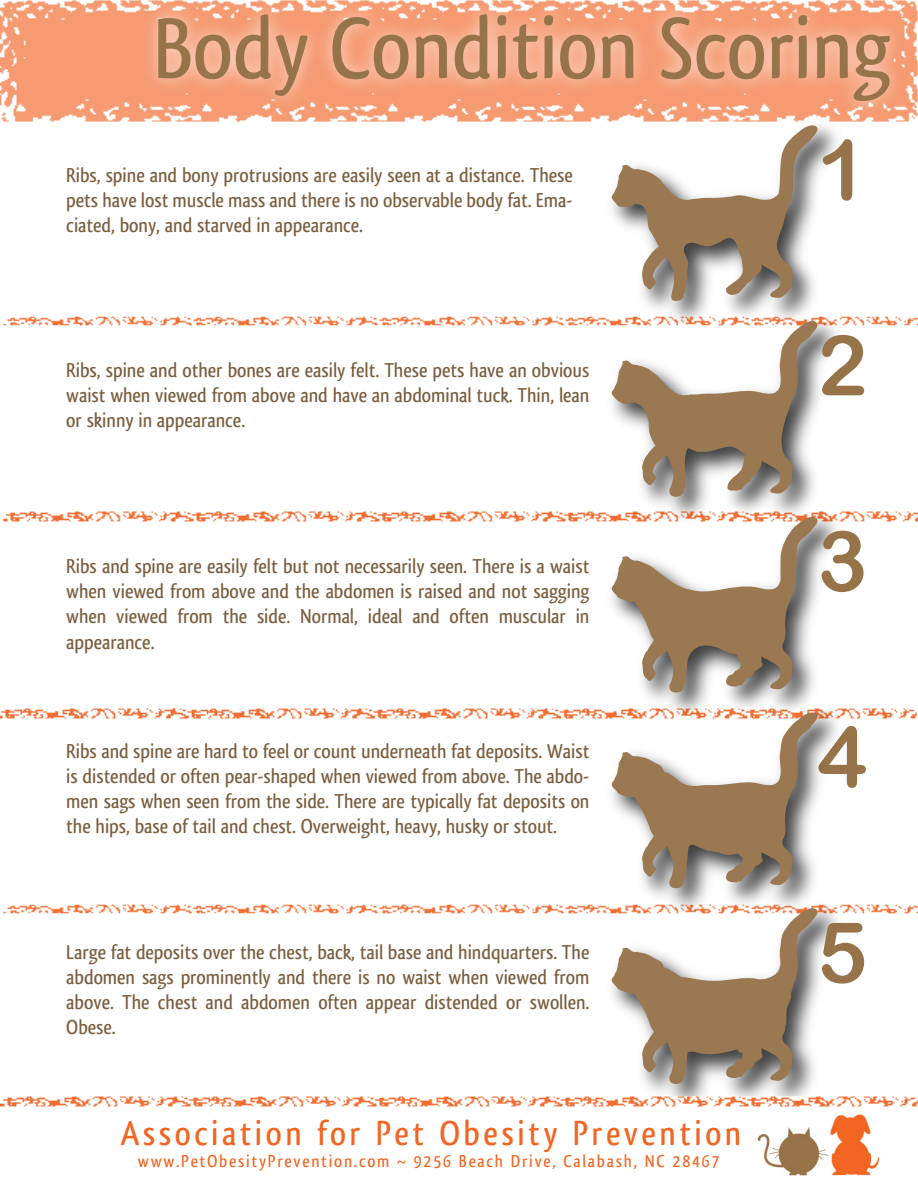
<style>
.page{position:relative;width:918px;height:1188px;background:#fff}
.page>*{position:absolute;margin:0;border:0;box-sizing:border-box;transform-origin:0 0}
.t1{font:500 90px "Qlassik";color:#967348}
.t2{font:84px "Arial Rounded MT Bold";color:#967348}
.t3{font:500 36px "Qlassik";letter-spacing:.1em;color:#f26522}
.t4{font:500 21px/25.2px "Qlassik";color:#7a5e3f;text-align:justify}
.t5{font:500 18px "Qlassik";letter-spacing:.1em;color:#f26522}
</style>
<div class="page">
<img style="left:3px;top:904px;width:915px;height:10px">
<img style="left:3px;top:511px;width:915px;height:11px">
<img style="left:3px;top:316px;width:915px;height:10px">
<img style="left:0;top:708px;width:918px;height:11px">
<svg style="left:608px;top:531px;width:212px;height:163px"></svg>
<img style="left:598px;top:334px;width:254px;height:197px">
<svg style="left:610px;top:334px;width:210px;height:164px"></svg>
<img style="left:598px;top:700px;width:254px;height:196px">
<svg style="left:608px;top:711px;width:212px;height:179px"></svg>
<img style="left:598px;top:304px;width:254px;height:30px">
<svg style="left:611px;top:176px;width:207px;height:128px"></svg>
<img style="left:598px;top:896px;width:254px;height:60px">
<svg style="left:608px;top:907px;width:212px;height:135px"></svg>
<img style="left:0;top:0;width:918px;height:176px">
<img style="left:130px;top:0;width:784px;height:126px">
<img style="left:765px;top:1161px;width:114px;height:15px">
<img style="left:0;top:1042px;width:918px;height:119px">
<h1 class="t1" style="left:153px;top:-4px;width:739px">Body Condition Scoring</h1>
<p class="t4" style="left:66px;top:162px;width:508px">Ribs, spine and bony protrusions are easily seen at a distance. These pets have lost muscle mass and there is no observable body fat. Ema&shy;ciated, bony, and starved in appearance.</p>
<p class="t4" style="left:66px;top:358px;width:525px">Ribs, spine and other bones are easily felt. These pets have an obvious waist when viewed from above and have an abdominal tuck. Thin, lean or skinny in appearance.</p>
<p class="t4" style="left:66px;top:554px;width:525px">Ribs and spine are easily felt but not necessarily seen. There is a waist when viewed from above and the abdomen is raised and not sagging when viewed from the side. Normal, ideal and often muscular in appearance.</p>
<p class="t4" style="left:66px;top:738px;width:525px">Ribs and spine are hard to feel or count underneath fat deposits. Waist is distended or often pear-shaped when viewed from above. The abdo&shy;men sags when seen from the side. There are typically fat deposits on the hips, base of tail and chest. Overweight, heavy, husky or stout.</p>
<p class="t4" style="left:66px;top:939px;width:525px">Large fat deposits over the chest, back, tail base and hindquarters. The abdomen sags prominently and there is no waist when viewed from above. The chest and abdomen often appear distended or swollen.<br>Obese.</p>
<h3 class="t3" style="left:120px;top:1112px;width:622px">Association for Pet Obesity Prevention</h3>
<p class="t5" style="left:138px;top:1151px;width:583px">www.PetObesityPrevention.com ~ 9256 Beach Drive, Calabash, NC 28467</p>
<h2 class="t2" style="left:817px;top:120px;width:51px">1</h2>
<h2 class="t2" style="left:817px;top:316px;width:51px">2</h2>
<h2 class="t2" style="left:817px;top:512px;width:51px">3</h2>
<h2 class="t2" style="left:817px;top:707px;width:51px">4</h2>
<h2 class="t2" style="left:817px;top:903px;width:51px">5</h2>
</div>
